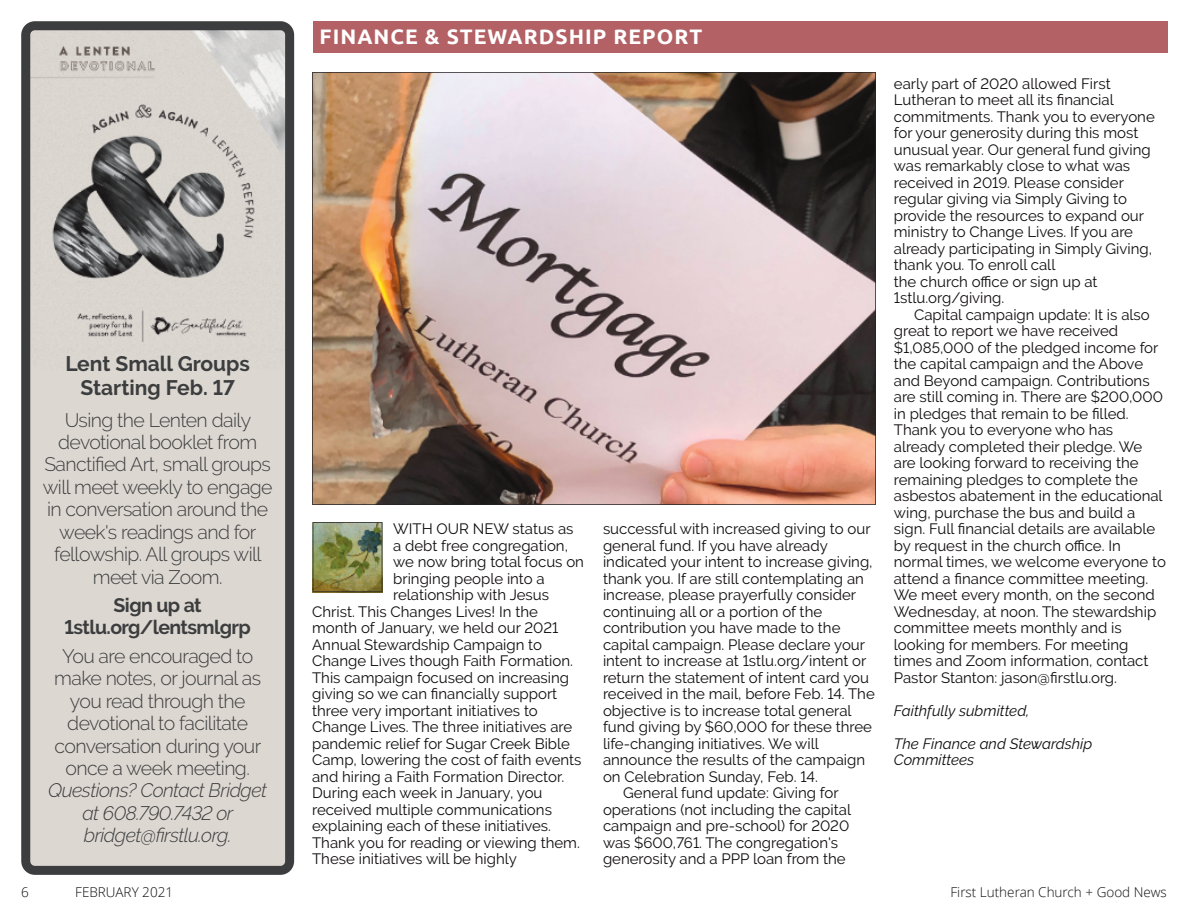
<style>
.page{position:relative;width:1188px;height:918px;background:#fff}
.page>*{position:absolute;margin:0;border:0;box-sizing:border-box;transform-origin:0 0}
.t1{font:700 21px/24.2px "Raleway";color:#3c3d3e;text-align:center}
.t2{font:700 21px "Ubuntu";letter-spacing:.05em;color:#fff}
.t3{font:300 19.5px/22.5px "Raleway";letter-spacing:-.03em;color:#3c3d3e;text-align:center}
.t4{font:italic 300 19.5px/22.5px "Raleway";letter-spacing:-.03em;color:#3c3d3e;text-align:center}
.t5{font:700 19.5px/22.4px "Raleway";letter-spacing:-.03em;color:#3c3d3e;text-align:center}
.t6{font:15px/16.5px "Raleway";color:#0f0c0c}
.t7{font:italic 15px/33px "Raleway";color:#0f0c0c}
.t8{font:300 13.5px "Open Sans";color:#0f0c0c}
</style>
<div class="page">
<img style="left:313px;top:522px;width:69px;height:70px">
<div style="left:313px;top:21px;width:854px;height:31px;background:#b46166"></div>
<img style="left:312px;top:72px;width:564px;height:433px">
<svg style="left:21px;top:21px;width:273px;height:854px;background:#c4c1bc"></svg>
<h1 class="t1" style="left:65px;top:352px;width:186px">Lent Small Groups<br>Starting Feb. 17</h1>
<h2 class="t3" style="left:43px;top:409px;width:231px">Using the Lenten daily devotional booklet from<br>Sanctified Art, small groups will meet weekly to engage in conversation around the week's readings and for fellowship. All groups will meet via Zoom.</h2>
<h2 class="t5" style="left:64px;top:594px;width:188px">Sign up at<br>1stlu.org/lentsmlgrp</h2>
<h2 class="t3" style="left:54px;top:645px;width:209px">You are encouraged to make notes, or journal as you read through the devotional to facilitate conversation during your once a week meeting.</h2>
<h2 class="t4" style="left:48px;top:779px;width:220px">Questions? Contact Bridget at 608.790.7432 or bridget@firstlu.org.</h2>
<h1 class="t2" style="left:320px;top:27px;width:384px">FINANCE &amp; STEWARDSHIP REPORT</h1>
<p class="t6" style="left:393px;top:520px;width:182px">WITH OUR NEW status as</p>
<p class="t6" style="left:393px;top:537px;width:176px">a debt free congregation,</p>
<p class="t6" style="left:393px;top:553px;width:192px">we now bring total focus on</p>
<p class="t6" style="left:393px;top:570px;width:153px">bringing people into a</p>
<p class="t6" style="left:393px;top:586px;width:157px">relationship with Jesus</p>
<p class="t6" style="left:312px;top:603px;width:227px">Christ. This Changes Lives! In the</p>
<p class="t6" style="left:312px;top:619px;width:248px">month of January, we held our 2021</p>
<p class="t6" style="left:312px;top:636px;width:231px">Annual Stewardship Campaign to</p>
<p class="t6" style="left:312px;top:652px;width:262px">Change Lives though Faith Formation.</p>
<p class="t6" style="left:312px;top:669px;width:259px">This campaign focused on increasing</p>
<p class="t6" style="left:312px;top:685px;width:247px">giving so we can financially support</p>
<p class="t6" style="left:312px;top:702px;width:227px">three very important initiatives to</p>
<p class="t6" style="left:312px;top:718px;width:262px">Change Lives. The three initiatives are</p>
<p class="t6" style="left:312px;top:735px;width:260px">pandemic relief for Sugar Creek Bible</p>
<p class="t6" style="left:312px;top:751px;width:271px">Camp, lowering the cost of faith events</p>
<p class="t6" style="left:312px;top:768px;width:254px">and hiring a Faith Formation Director.</p>
<p class="t6" style="left:312px;top:784px;width:232px">During each week in January, you</p>
<p class="t6" style="left:312px;top:801px;width:241px">received multiple communications</p>
<p class="t6" style="left:312px;top:817px;width:240px">explaining each of these initiatives.</p>
<p class="t6" style="left:312px;top:834px;width:269px">Thank you for reading or viewing them.</p>
<p class="t6" style="left:312px;top:850px;width:206px">These initiatives will be highly</p>
<p class="t6" style="left:603px;top:520px;width:269px">successful with increased giving to our</p>
<p class="t6" style="left:603px;top:537px;width:226px">general fund. If you have already</p>
<p class="t6" style="left:603px;top:553px;width:271px">indicated your intent to increase giving,</p>
<p class="t6" style="left:603px;top:570px;width:262px">thank you. If are still contemplating an</p>
<p class="t6" style="left:603px;top:586px;width:255px">increase, please prayerfully consider</p>
<p class="t6" style="left:603px;top:603px;width:221px">continuing all or a portion of the</p>
<p class="t6" style="left:603px;top:619px;width:239px">contribution you have made to the</p>
<p class="t6" style="left:603px;top:636px;width:264px">capital campaign. Please declare your</p>
<p class="t6" style="left:603px;top:652px;width:265px">intent to increase at 1stlu.org/intent or</p>
<p class="t6" style="left:603px;top:669px;width:268px">return the statement of intent card you</p>
<p class="t6" style="left:603px;top:685px;width:273px">received in the mail, before Feb. 14. The</p>
<p class="t6" style="left:603px;top:702px;width:250px">objective is to increase total general</p>
<p class="t6" style="left:603px;top:718px;width:271px">fund giving by $60,000 for these three</p>
<p class="t6" style="left:603px;top:735px;width:217px">life-changing initiatives. We will</p>
<p class="t6" style="left:603px;top:751px;width:264px">announce the results of the campaign</p>
<p class="t6" style="left:603px;top:768px;width:216px">on Celebration Sunday, Feb. 14.</p>
<p class="t6" style="left:623px;top:784px;width:217px">General fund update: Giving for</p>
<p class="t6" style="left:603px;top:801px;width:250px">operations (not including the capital</p>
<p class="t6" style="left:603px;top:817px;width:248px">campaign and pre-school) for 2020</p>
<p class="t6" style="left:603px;top:834px;width:237px">was $600,761. The congregation's</p>
<p class="t6" style="left:603px;top:850px;width:244px">generosity and a PPP loan from the</p>
<p class="t6" style="left:894px;top:75px;width:262px">early part of 2020 allowed First Lutheran to meet all its financial commitments. Thank you to everyone for your generosity during this most unusual year. Our general fund giving was remarkably close to what was received in 2019. Please consider regular giving via Simply Giving to provide the resources to expand our ministry to Change Lives. If you are already participating in Simply Giving, thank you. To enroll call<br>the church office or sign up at 1stlu.org/giving.</p>
<p class="t6" style="left:894px;top:306px;width:274px;text-indent:20px">Capital campaign update: It is also great to report we have received $1,085,000 of the pledged income for the capital campaign and the Above and Beyond campaign. Contributions are still coming in. There are $200,000 in pledges that remain to be filled.<br>Thank you to everyone who has already completed their pledge. We are looking forward to receiving the remaining pledges to complete the asbestos abatement in the educational wing, purchase the bus and build a sign. Full financial details are available by request in the church office. In normal times, we welcome everyone to attend a finance committee meeting.<br>We meet every month, on the second Wednesday, at noon. The stewardship committee meets monthly and is looking for members. For meeting times and Zoom information, contact Pastor Stanton: jason@firstlu.org.</p>
<p class="t7" style="left:894px;top:694px;width:200px">Faithfully submitted,<br>The Finance and Stewardship</p>
<p class="t7" style="left:894px;top:743px;width:82px">Committees</p>
<p class="t8" style="left:21px;top:886px;width:9px">6</p>
<p class="t8" style="left:75px;top:886px;width:99px">FEBRUARY 2021</p>
<p class="t8" style="left:951px;top:886px;width:218px">First Lutheran Church + Good News</p>
</div>
